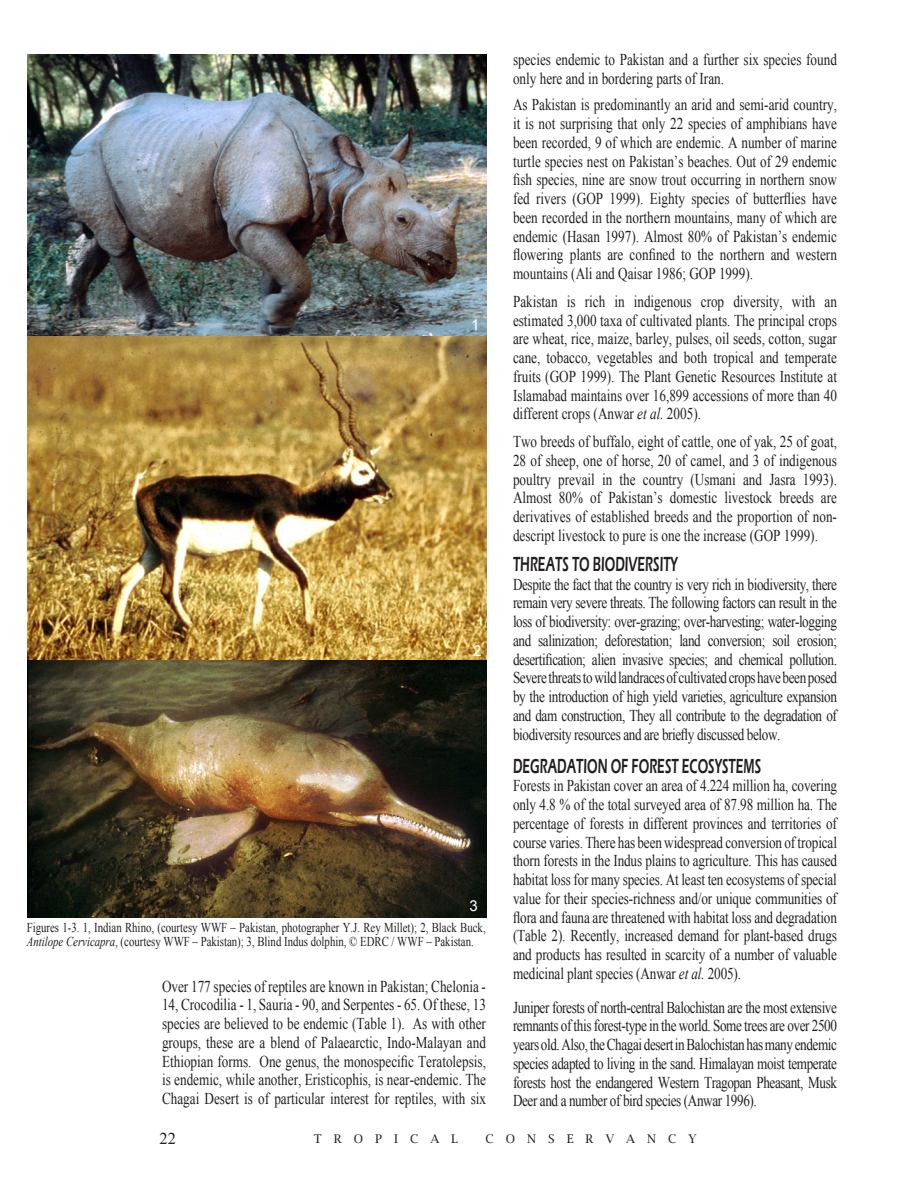
<style>
.page{position:relative;width:918px;height:1188px;background:#fff}
.page>*{position:absolute;margin:0;border:0;box-sizing:border-box;transform-origin:0 0}
.Text_body{font:600 21px "Eras ITC";color:#231f20;scale:.6 1}
.Text_body-2{font:16.5px/18.8px "Times New Roman";color:#231f20;text-align:justify;scale:.8 1}
.Text_body-3{font:16.5px "Times New Roman";color:#231f20}
.Text_body-4{font:15px "Arial";color:#fff}
.Text_body-5{font:13.5px/13.5px "Times New Roman";color:#231f20;scale:.8 1}
.t1{font:12px "Lucida Bright";letter-spacing:1em;color:#231f20}
.s1{font-style:italic}
</style>
<div class="page">
<img style="left:27px;top:335px;width:459px;height:326px">
<img style="left:27px;top:54px;width:459px;height:281px">
<img style="left:27px;top:661px;width:459px;height:257px">
<p class="Text_body-4" style="left:471px;top:315px;width:10px">1</p>
<p class="Text_body-4" style="left:473px;top:641px;width:10px">2</p>
<p class="Text_body-4" style="left:470px;top:896px;width:10px">3</p>
<p class="Text_body-5" style="left:27px;top:921px;width:575px">Figures 1-3. 1, Indian Rhino, (courtesy WWF – Pakistan, photographer Y.J. Rey Millet); 2, Black Buck,<br><span class="s1">Antilope Cervicapra</span>, (courtesy WWF – Pakistan); 3, Blind Indus dolphin, © EDRC / WWF – Pakistan.</p>
<p class="Text_body-2" style="left:162px;top:977px;width:407px">Over 177 species of reptiles are known in Pakistan; Chelonia - 14, Crocodilia - 1, Sauria - 90, and Serpentes - 65. Of these, 13 species are believed to be endemic (Table 1). As with other groups, these are a blend of Palaearctic, Indo-Malayan and Ethiopian forms. One genus, the monospecific Teratolepsis, is endemic, while another, Eristicophis, is near-endemic. The Chagai Desert is of particular interest for reptiles, with six</p>
<p class="Text_body-2" style="left:513px;top:50px;width:406px">species endemic to Pakistan and a further six species found only here and in bordering parts of Iran.</p>
<p class="Text_body-2" style="left:513px;top:95px;width:407px">As Pakistan is predominantly an arid and semi-arid country, it is not surprising that only 22 species of amphibians have been recorded, 9 of which are endemic. A number of marine turtle species nest on Pakistan’s beaches. Out of 29 endemic fish species, nine are snow trout occurring in northern snow fed rivers (GOP 1999). Eighty species of butterflies have been recorded in the northern mountains, many of which are endemic (Hasan 1997). Almost 80% of Pakistan’s endemic flowering plants are confined to the northern and western mountains (Ali and Qaisar 1986; GOP 1999).</p>
<p class="Text_body-2" style="left:513px;top:292px;width:407px">Pakistan is rich in indigenous crop diversity, with an estimated 3,000 taxa of cultivated plants. The principal crops are wheat, rice, maize, barley, pulses, oil seeds, cotton, sugar cane, tobacco, vegetables and both tropical and temperate fruits (GOP 1999). The Plant Genetic Resources Institute at Islamabad maintains over 16,899 accessions of more than 40 different crops (Anwar <span class="s1">et al.</span> 2005).</p>
<p class="Text_body-2" style="left:513px;top:432px;width:407px">Two breeds of buffalo, eight of cattle, one of yak, 25 of goat, 28 of sheep, one of horse, 20 of camel, and 3 of indigenous poultry prevail in the country (Usmani and Jasra 1993).<br>Almost 80% of Pakistan’s domestic livestock breeds are derivatives of established breeds and the proportion of non&shy;descript livestock to pure is one the increase (GOP 1999).</p>
<p class="Text_body" style="left:513px;top:552px;width:277px">THREATS TO BIODIVERSITY</p>
<p class="Text_body-2" style="left:513px;top:575px;width:407px">Despite the fact that the country is very rich in biodiversity, there remain very severe threats. The following factors can result in the loss of biodiversity: over-grazing; over-harvesting; water-logging and salinization; deforestation; land conversion; soil erosion; desertification; alien invasive species; and chemical pollution.<br>Severe threats to wild landraces of cultivated crops have been posed by the introduction of high yield varieties, agriculture expansion and dam construction, They all contribute to the degradation of biodiversity resources and are briefly discussed below.</p>
<p class="Text_body" style="left:513px;top:754px;width:413px">DEGRADATION OF FOREST ECOSYSTEMS</p>
<p class="Text_body-2" style="left:513px;top:776px;width:407px">Forests in Pakistan cover an area of 4.224 million ha, covering only 4.8 % of the total surveyed area of 87.98 million ha. The percentage of forests in different provinces and territories of course varies. There has been widespread conversion of tropical thorn forests in the Indus plains to agriculture. This has caused habitat loss for many species. At least ten ecosystems of special value for their species-richness and/or unique communities of flora and fauna are threatened with habitat loss and degradation (Table 2). Recently, increased demand for plant-based drugs and products has resulted in scarcity of a number of valuable medicinal plant species (Anwar <span class="s1">et al.</span> 2005).</p>
<p class="Text_body-2" style="left:513px;top:998px;width:407px">Juniper forests of north-central Balochistan are the most extensive remnants of this forest-type in the world. Some trees are over 2500 years old. Also, the Chagai desert in Balochistan has many endemic species adapted to living in the sand. Himalayan moist temperate forests host the endangered Western Tragopan Pheasant, Musk Deer and a number of bird species (Anwar 1996).</p>
<p class="Text_body-3" style="left:159px;top:1127px;width:18px">22</p>
<p class="t1" style="left:314px;top:1132px;width:146px">TROPICAL</p>
<p class="t1" style="left:486px;top:1132px;width:212px">CONSERVANCY</p>
</div>
